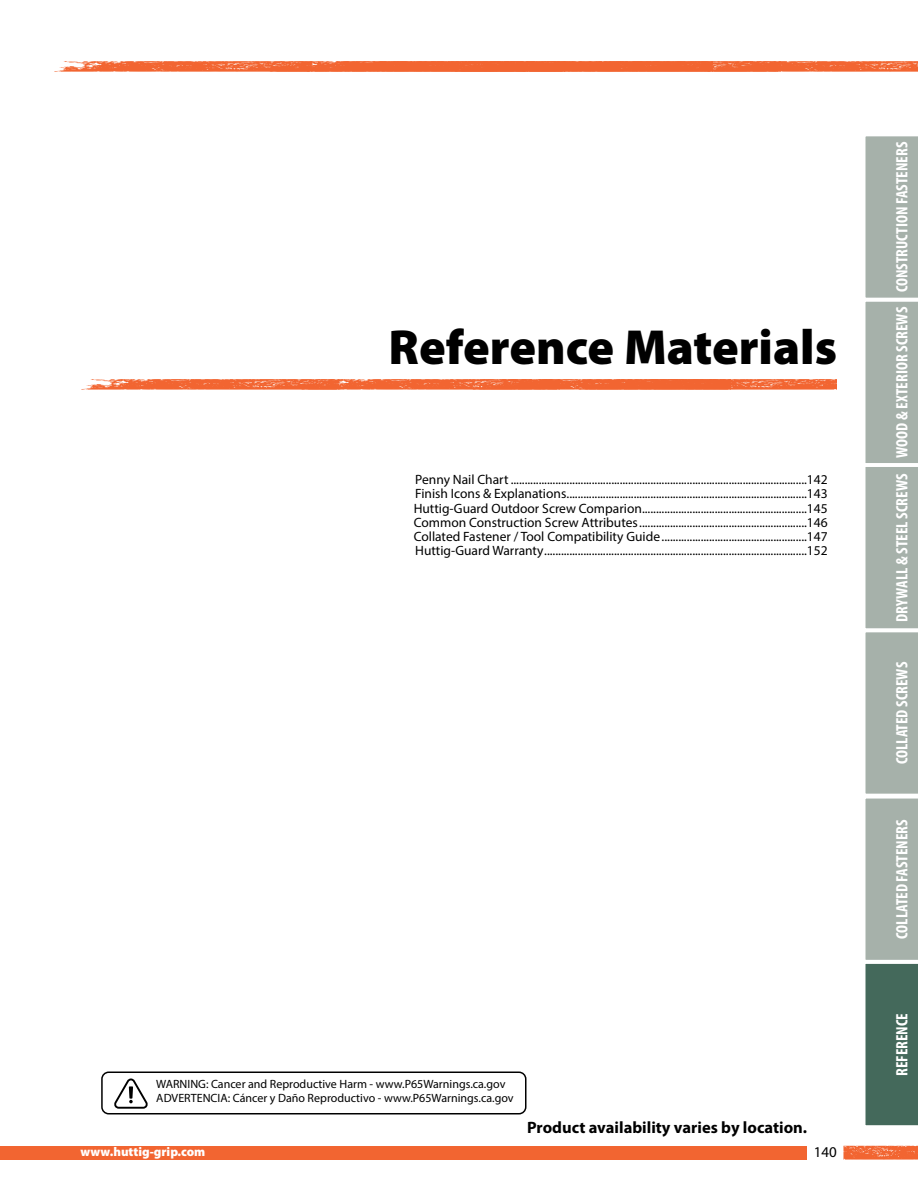
<style>
.page{position:relative;width:918px;height:1188px;background:#fff}
.page>*{position:absolute;margin:0;border:0;box-sizing:border-box;transform-origin:0 0}
.t1{font:900 49.5px "Myriad Pro";color:#000}
.t2{font:700 condensed 16.5px "Myriad Pro";color:#fff}
.t3{font:700 16.5px "Myriad Pro";color:#000}
.t4{font:15px "Myriad Pro";color:#000}
.t5{font:13.5px/14.2px "Myriad Pro";color:#000;text-align:justify}
.t6{font:900 12.75px "Myriad Pro";color:#fff}
.t7{font:12px/14.4px "Myriad Pro";color:#000}
</style>
<div class="page">
<div style="left:0;top:1146px;width:807px;height:14px;background:#f26531"></div>
<svg style="left:843px;top:1146px;width:75px;height:14px"></svg>
<svg style="left:54px;top:61px;width:864px;height:11px;background:#f27141"></svg>
<svg style="left:865px;top:136px;width:53px;height:990px;background:#98a79f"></svg>
<svg style="left:81px;top:379px;width:756px;height:11px;background:#f37546"></svg>
<div style="left:101px;top:1072px;width:426px;height:42px;border:2px solid #000;border-radius:7px"></div>
<svg style="left:114px;top:1079px;width:34px;height:30px"></svg>
<h1 class="t1" style="left:388px;top:319px;width:450px">Reference Materials</h1>
<p class="t5" style="left:414px;top:472px;width:416px">Penny Nail Chart ..........................................................................................................142<br>Finish Icons &amp; Explanations......................................................................................143<br>Huttig-Guard Outdoor Screw Comparion...........................................................145<br>Common Construction Screw Attributes............................................................146<br>Collated Fastener / Tool Compatibility Guide....................................................147<br>Huttig-Guard Warranty..............................................................................................152</p>
<p class="t7" style="left:156px;top:1077px;width:359px">WARNING: Cancer and Reproductive Harm - www.P65Warnings.ca.gov<br>ADVERTENCIA: Cáncer y Daño Reproductivo - www.P65Warnings.ca.gov</p>
<p class="t6" style="left:80px;top:1145px;width:126px">www.huttig-grip.com</p>
<p class="t3" style="left:527px;top:1118px;width:282px">Product availability varies by location.</p>
<p class="t4" style="left:814px;top:1143px;width:25px">140</p>
<p class="t2" style="left:892px;top:292px;width:152px;rotate:-90deg">CONSTRUCTION FASTENERS</p>
<p class="t2" style="left:892px;top:458px;width:152px;rotate:-90deg">WOOD &amp; EXTERIOR SCREWS</p>
<p class="t2" style="left:892px;top:622px;width:150px;rotate:-90deg">DRYWALL &amp; STEEL SCREWS</p>
<p class="t2" style="left:892px;top:764px;width:104px;rotate:-90deg">COLLATED SCREWS</p>
<p class="t2" style="left:892px;top:939px;width:121px;rotate:-90deg">COLLATED FASTENERS</p>
<p class="t2" style="left:892px;top:1076px;width:65px;rotate:-90deg">REFERENCE</p>
</div>
